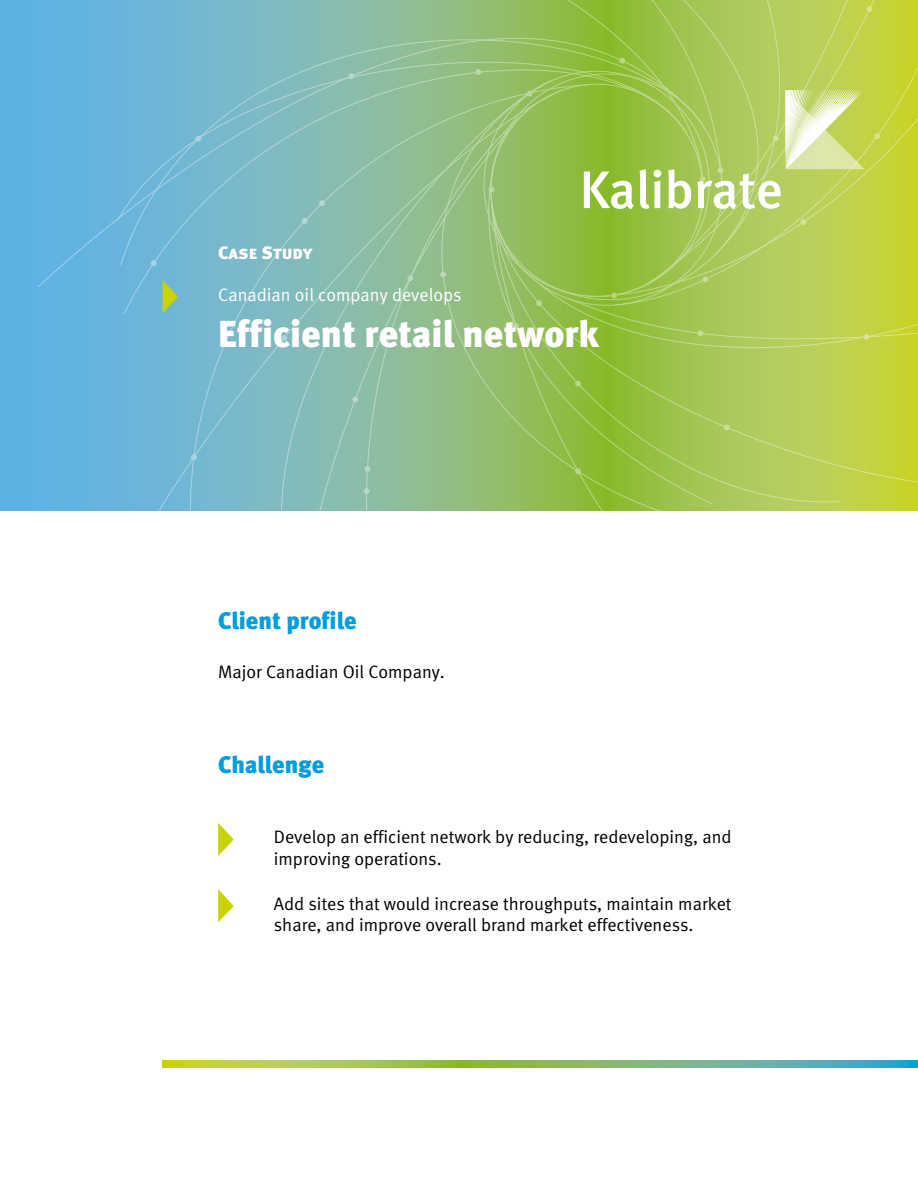
<style>
.page{position:relative;width:918px;height:1188px;background:#fff}
.page>*{position:absolute;margin:0;border:0;box-sizing:border-box;transform-origin:0 0}
.t1{font:900 37.5px "Meta";color:#fff}
.t2{font:900 24px "Meta";color:#009ddb}
.t3{font:18px/21.6px "Meta Normal";color:#000}
.t4{font:18px "Meta Normal";color:#fff}
.t5{font:18px "Meta Black Caps";color:#fff}
</style>
<div class="page">
<svg style="left:163px;top:1060px;width:755px;height:7px"></svg>
<div style="left:0;top:0;width:918px;height:510px;background:#60b3e3"></div>
<div style="left:140px;top:288px;width:35px;height:222px;background:#6db6d7"></div>
<svg style="left:175px;top:288px;width:93px;height:222px"></svg>
<svg style="left:888px;top:0;width:30px;height:90px"></svg>
<svg style="left:855px;top:0;width:33px;height:90px"></svg>
<svg style="left:694px;top:0;width:161px;height:90px"></svg>
<svg style="left:268px;top:288px;width:86px;height:222px"></svg>
<svg style="left:354px;top:80px;width:381px;height:430px"></svg>
<svg style="left:38px;top:0;width:656px;height:288px"></svg>
<svg style="left:440px;top:272px;width:6px;height:5px"></svg>
<svg style="left:476px;top:69px;width:5px;height:6px"></svg>
<svg style="left:349px;top:73px;width:5px;height:6px"></svg>
<svg style="left:302px;top:218px;width:6px;height:6px"></svg>
<svg style="left:282px;top:335px;width:5px;height:6px"></svg>
<svg style="left:408px;top:275px;width:5px;height:6px"></svg>
<svg style="left:365px;top:466px;width:5px;height:6px"></svg>
<svg style="left:319px;top:201px;width:6px;height:5px"></svg>
<svg style="left:352px;top:397px;width:6px;height:5px"></svg>
<svg style="left:151px;top:260px;width:5px;height:6px"></svg>
<svg style="left:196px;top:136px;width:5px;height:5px"></svg>
<svg style="left:364px;top:488px;width:5px;height:6px"></svg>
<svg style="left:191px;top:455px;width:6px;height:5px"></svg>
<svg style="left:620px;top:58px;width:5px;height:5px"></svg>
<svg style="left:867px;top:6px;width:5px;height:6px"></svg>
<svg style="left:163px;top:280px;width:15px;height:33px"></svg>
<svg style="left:489px;top:90px;width:429px;height:420px"></svg>
<svg style="left:218px;top:823px;width:16px;height:33px"></svg>
<svg style="left:218px;top:889px;width:16px;height:33px"></svg>
<p class="t5" style="left:218px;top:242px;width:96px">Case Study</p>
<p class="t4" style="left:218px;top:284px;width:245px">Canadian oil company develops</p>
<p class="t1" style="left:218px;top:311px;width:383px">Efficient retail network</p>
<p class="t2" style="left:218px;top:606px;width:140px">Client profile</p>
<p class="t3" style="left:218px;top:661px;width:228px">Major Canadian Oil Company.</p>
<p class="t2" style="left:218px;top:751px;width:108px">Challenge</p>
<p class="t3" style="left:274px;top:826px;width:459px">Develop an efficient network by reducing, redeveloping, and improving operations.</p>
<p class="t3" style="left:274px;top:893px;width:459px">Add sites that would increase throughputs, maintain market share, and improve overall brand market effectiveness.</p>
</div>
